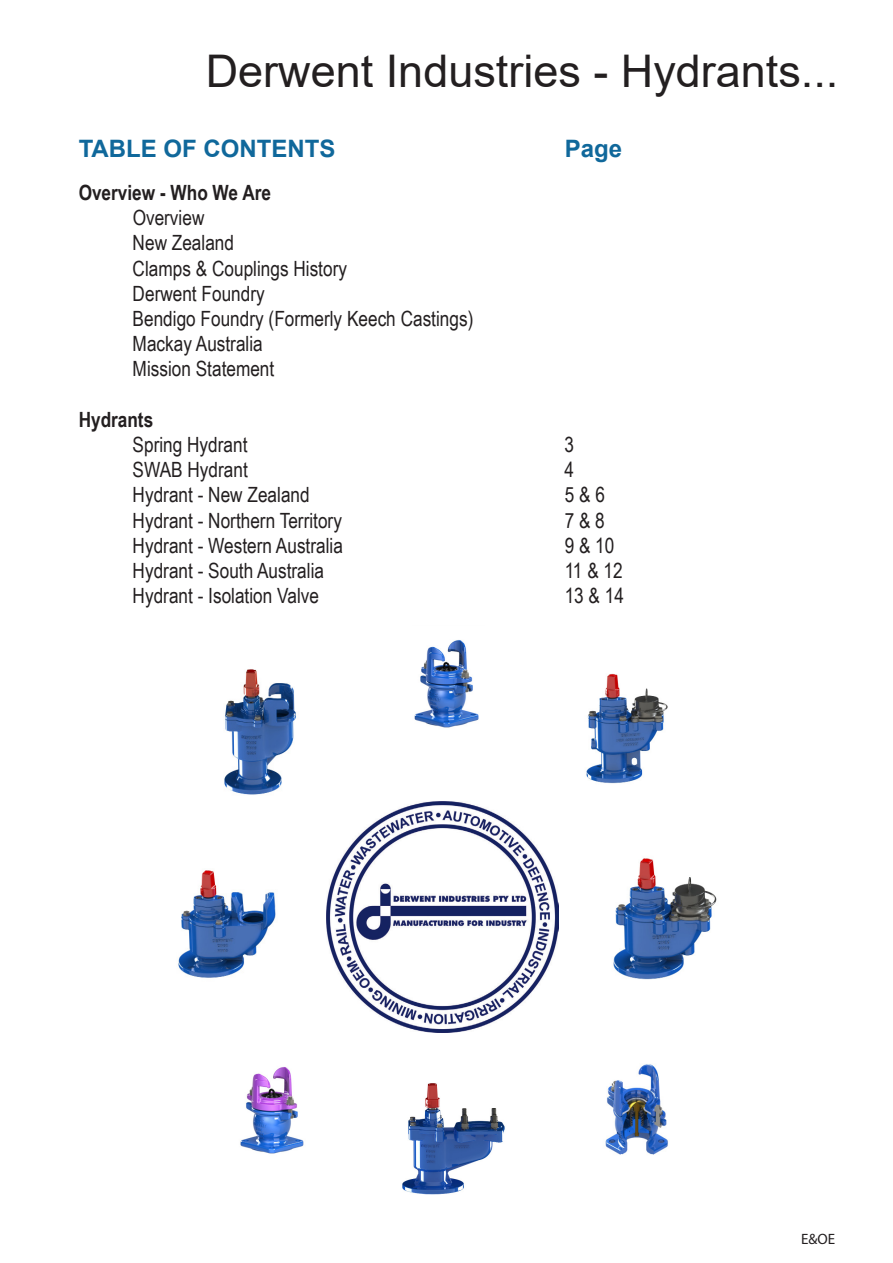
<style>
.page{position:relative;width:893px;height:1263px;background:#fff}
.page>*{position:absolute;margin:0;border:0;box-sizing:border-box;transform-origin:0 0}
.t1{font:45px "Arial";color:#231f20}
.t2{font:700 24px "Arial";color:#10689b}
.t3{font:21px "Arial Narrow";color:#231f20}
.t4{font:700 21px "Arial Narrow";color:#231f20}
.t5{font:15px "Myriad Pro";color:#231f20}
</style>
<div class="page">
<img style="left:414px;top:640px;width:65px;height:88px">
<img style="left:605px;top:1064px;width:63px;height:91px">
<img style="left:586px;top:673px;width:82px;height:111px">
<img style="left:240px;top:1067px;width:64px;height:87px">
<img style="left:327px;top:801px;width:231px;height:231px">
<img style="left:613px;top:858px;width:104px;height:122px">
<img style="left:224px;top:669px;width:72px;height:126px">
<img style="left:178px;top:870px;width:98px;height:108px">
<img style="left:402px;top:1083px;width:103px;height:112px">
<p class="t1" style="left:206px;top:40px;width:634px">Derwent Industries - Hydrants...</p>
<p class="t2" style="left:79px;top:131px;width:258px">TABLE OF CONTENTS</p>
<p class="t2" style="left:565px;top:131px;width:59px">Page</p>
<p class="t4" style="left:79px;top:177px;width:194px">Overview - Who We Are</p>
<p class="t3" style="left:133px;top:202px;width:73px">Overview</p>
<p class="t3" style="left:133px;top:228px;width:103px">New Zealand</p>
<p class="t3" style="left:133px;top:253px;width:216px">Clamps &amp; Couplings History</p>
<p class="t3" style="left:133px;top:278px;width:134px">Derwent Foundry</p>
<p class="t3" style="left:133px;top:303px;width:342px">Bendigo Foundry (Formerly Keech Castings)</p>
<p class="t3" style="left:133px;top:328px;width:132px">Mackay Australia</p>
<p class="t3" style="left:133px;top:354px;width:143px">Mission Statement</p>
<p class="t4" style="left:79px;top:404px;width:76px">Hydrants</p>
<p class="t3" style="left:133px;top:429px;width:116px">Spring Hydrant</p>
<p class="t3" style="left:565px;top:429px;width:11px">3</p>
<p class="t3" style="left:133px;top:454px;width:117px">SWAB Hydrant</p>
<p class="t3" style="left:565px;top:454px;width:11px">4</p>
<p class="t3" style="left:133px;top:480px;width:179px">Hydrant - New Zealand</p>
<p class="t3" style="left:565px;top:480px;width:42px">5 &amp; 6</p>
<p class="t3" style="left:133px;top:505px;width:211px">Hydrant - Northern Territory</p>
<p class="t3" style="left:565px;top:505px;width:42px">7 &amp; 8</p>
<p class="t3" style="left:133px;top:530px;width:212px">Hydrant - Western Australia</p>
<p class="t3" style="left:565px;top:530px;width:51px">9 &amp; 10</p>
<p class="t3" style="left:133px;top:555px;width:193px">Hydrant - South Australia</p>
<p class="t3" style="left:565px;top:555px;width:60px">11 &amp; 12</p>
<p class="t3" style="left:133px;top:580px;width:188px">Hydrant - Isolation Valve</p>
<p class="t3" style="left:565px;top:580px;width:61px">13 &amp; 14</p>
<p class="t5" style="left:801px;top:1230px;width:36px">E&amp;OE</p>
</div>
